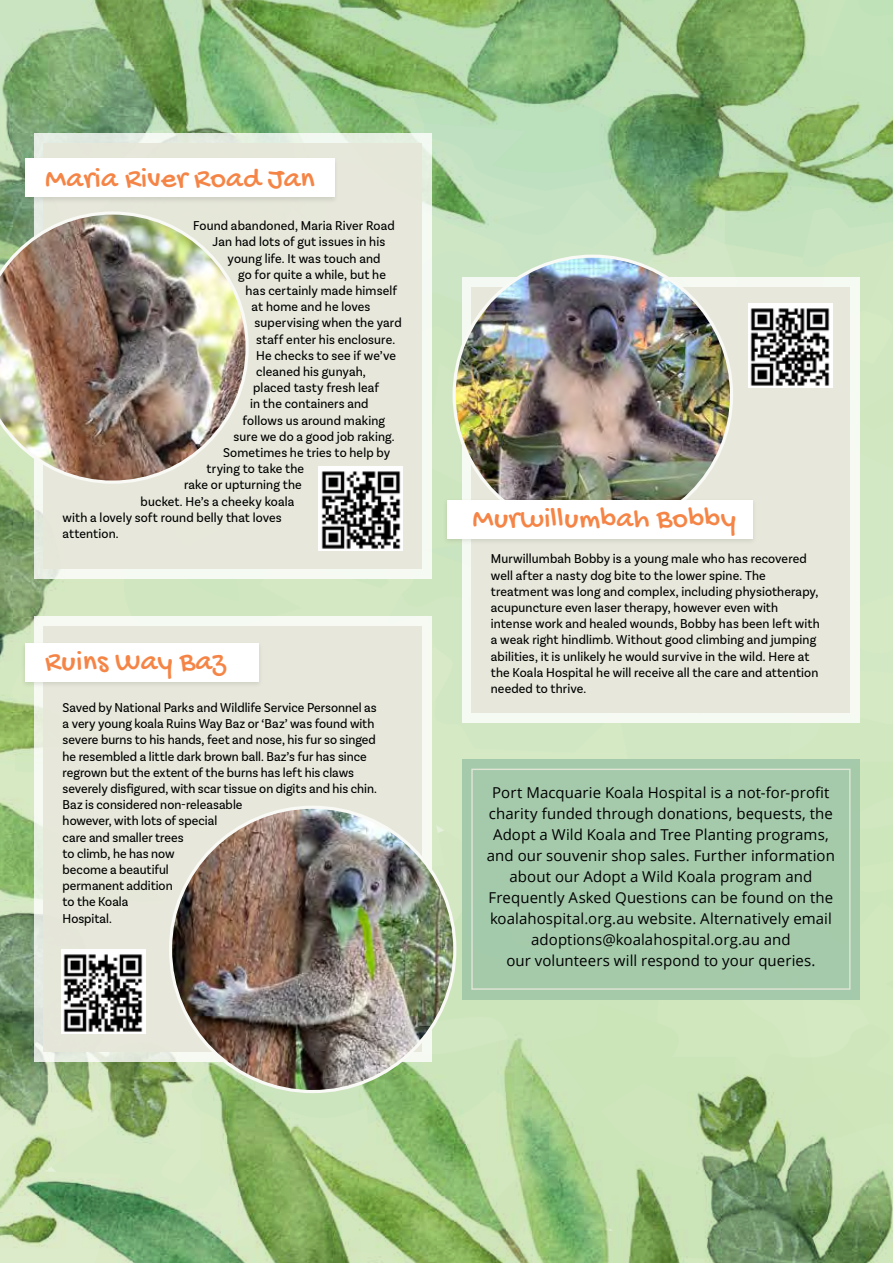
<style>
.page{position:relative;width:893px;height:1263px;background:#fff}
.page>*{position:absolute;margin:0;border:0;box-sizing:border-box;transform-origin:0 0}
.t1{font:30px "Gochi Hand";letter-spacing:.01em;color:#f58546}
.t2{font:15px/21px "Open Sans";letter-spacing:.005em;color:#000;text-align:center}
.t3{font:13.5px/16.2px "Basic Sans Narrow";letter-spacing:.005em;color:#000}
</style>
<div class="page">
<img style="left:0;top:0;width:893px;height:1263px">
<svg style="left:34px;top:616px;width:397px;height:446px;fill:#f6faf2"></svg>
<div style="left:44px;top:626px;width:378px;height:426px;background:#e6e7d9"></div>
<div style="left:462px;top:277px;width:398px;height:446px;background:#f5faf3"></div>
<div style="left:472px;top:287px;width:378px;height:426px;background:#e6e7d9"></div>
<svg style="left:34px;top:133px;width:397px;height:446px;fill:#f5faf2"></svg>
<div style="left:44px;top:143px;width:378px;height:426px;background:#e6e7d9"></div>
<img style="left:0;top:211px;width:249px;height:273px">
<div style="left:21px;top:156px;width:318px;height:48px;background:#000;opacity:.1"></div>
<div style="left:25px;top:159px;width:309px;height:38px;background:#fff"></div>
<img style="left:748px;top:303px;width:84px;height:84px">
<img style="left:454px;top:256px;width:277px;height:278px;border-radius:139px">
<div style="left:442px;top:497px;width:315px;height:48px;background:#000;opacity:.1"></div>
<div style="left:447px;top:500px;width:306px;height:38px;background:#fff"></div>
<img style="left:61px;top:949px;width:84px;height:84px">
<div style="left:21px;top:641px;width:243px;height:47px;background:#000;opacity:.1"></div>
<div style="left:25px;top:644px;width:234px;height:38px;background:#fff"></div>
<img style="left:170px;top:807px;width:285px;height:284px;border-radius:142px">
<img style="left:319px;top:467px;width:84px;height:84px">
<div style="left:462px;top:759px;width:398px;height:240px;background:#a2c9aa"></div>
<div style="left:471px;top:769px;width:379px;height:221px;border:1px solid #e6e7d9"></div>
<h1 class="t1" style="left:45px;top:162px;width:271px">Maria River Road Jan</h1>
<p class="t3" style="left:193px;top:218px;width:203px">Found abandoned, Maria River Road</p>
<p class="t3" style="left:213px;top:234px;width:174px">Jan had lots of gut issues in his</p>
<p class="t3" style="left:228px;top:250px;width:154px">young life. It was touch and</p>
<p class="t3" style="left:238px;top:266px;width:149px">go for quite a while, but he</p>
<p class="t3" style="left:246px;top:283px;width:153px">has certainly made himself</p>
<p class="t3" style="left:252px;top:299px;width:120px">at home and he loves</p>
<p class="t3" style="left:255px;top:315px;width:148px">supervising when the yard</p>
<p class="t3" style="left:256px;top:331px;width:141px">staff enter his enclosure.</p>
<p class="t3" style="left:256px;top:347px;width:141px">He checks to see if we’ve</p>
<p class="t3" style="left:256px;top:364px;width:111px">cleaned his gunyah,</p>
<p class="t3" style="left:253px;top:380px;width:127px">placed tasty fresh leaf</p>
<p class="t3" style="left:250px;top:396px;width:120px">in the containers and</p>
<p class="t3" style="left:243px;top:412px;width:144px">follows us around making</p>
<p class="t3" style="left:234px;top:428px;width:163px">sure we do a good job raking.</p>
<p class="t3" style="left:223px;top:445px;width:169px">Sometimes he tries to help by</p>
<p class="t3" style="left:207px;top:461px;width:99px">trying to take the</p>
<p class="t3" style="left:184px;top:477px;width:119px">rake or upturning the</p>
<p class="t3" style="left:141px;top:493px;width:155px">bucket. He’s a cheeky koala</p>
<p class="t3" style="left:63px;top:509px;width:221px">with a lovely soft round belly that loves</p>
<p class="t3" style="left:63px;top:526px;width:58px">attention.</p>
<h1 class="t1" style="left:45px;top:646px;width:182px">Ruins Way Baz</h1>
<p class="t3" style="left:63px;top:700px;width:316px">Saved by National Parks and Wildlife Service Personnel as a very young koala Ruins Way Baz or ‘Baz’ was found with severe burns to his hands, feet and nose, his fur so singed he resembled a little dark brown ball. Baz’s fur has since regrown but the extent of the burns has left his claws severely disfigured, with scar tissue on digits and his chin.<br>Baz is considered non-releasable<br>however, with lots of special<br>care and smaller trees<br>to climb, he has now<br>become a beautiful<br>permanent addition<br>to the Koala<br>Hospital.</p>
<h1 class="t1" style="left:472px;top:503px;width:265px">Murwillumbah Bobby</h1>
<p class="t3" style="left:491px;top:551px;width:330px">Murwillumbah Bobby is a young male who has recovered well after a nasty dog bite to the lower spine. The treatment was long and complex, including physiotherapy, acupuncture even laser therapy, however even with intense work and healed wounds, Bobby has been left with a weak right hindlimb. Without good climbing and jumping abilities, it is unlikely he would survive in the wild. Here at the Koala Hospital he will receive all the care and attention needed to thrive.</p>
<p class="t2" style="left:487px;top:782px;width:350px">Port Macquarie Koala Hospital is a not-for-profit charity funded through donations, bequests, the Adopt a Wild Koala and Tree Planting programs, and our souvenir shop sales. Further information about our Adopt a Wild Koala program and Frequently Asked Questions can be found on the koalahospital.org.au website. Alternatively email adoptions@koalahospital.org.au and<br>our volunteers will respond to your queries.</p>
</div>
